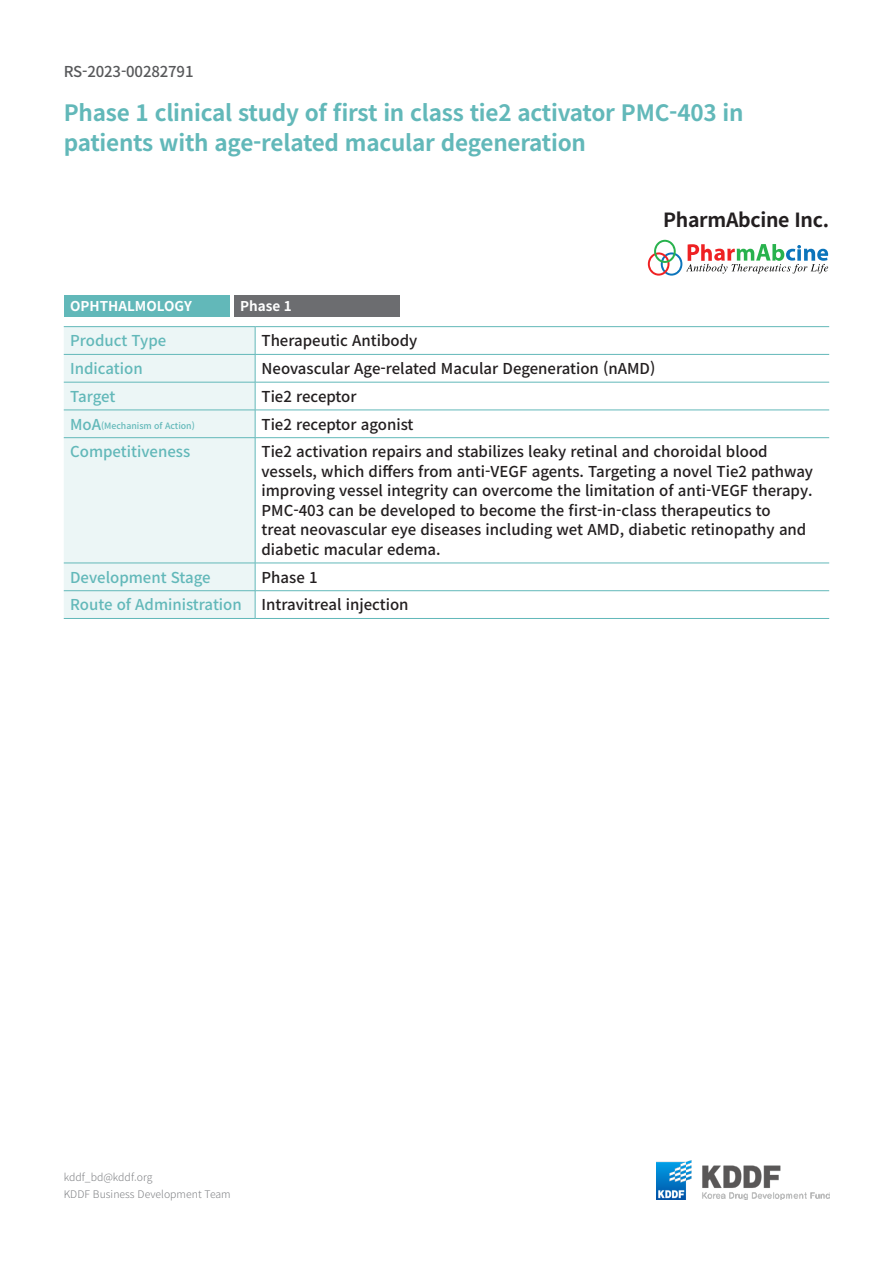
<style>
.page{position:relative;width:893px;height:1263px;background:#fff}
.page>*{position:absolute;margin:0;border:0;box-sizing:border-box;transform-origin:0 0}
._5_제목{font:700 22.5px/30px "Noto Sans CJ Kkr";letter-spacing:-.01em;color:#62b8b9}
._3_기관명{font:700 19.5px "Noto Sans CJ Kkr";letter-spacing:-.015em;color:#231f20}
._7_표_내용{font:500 15px/19.5px "Noto Sans CJ Kkr";color:#231f20}
._6_표제{font:500 15px "Noto Sans CJ Kkr";color:#62b8b9}
._0_코드{font:500 15px "Noto Sans CJ Kkr";letter-spacing:-.01em;color:#57585a}
._1_질환명{font:700 13.5px "Noto Sans CJ Kkr";color:#fff}
._2_스테이지{font:700 13.5px "Noto Sans CJ Kkr";color:#fff}
.t1{font:300 10.5px/16.5px "Noto Sans CJ Kkr";color:#808285}
._6_표제-2{font:500 8.7px "Noto Sans CJ Kkr";color:#62b8b9}
.s1{font-size:15px}
</style>
<div class="page">
<img style="left:656px;top:1161px;width:173px;height:38px">
<div style="left:64px;top:327px;width:191px;height:291px;background:#ecf6f6"></div>
<hr style="left:64px;top:354px;width:191px;height:1px;background:#62b8b9">
<hr style="left:255px;top:354px;width:574px;height:1px;background:#62b8b9">
<hr style="left:64px;top:382px;width:191px;height:1px;background:#62b8b9">
<hr style="left:255px;top:382px;width:574px;height:1px;background:#62b8b9">
<hr style="left:64px;top:410px;width:191px;height:1px;background:#62b8b9">
<hr style="left:255px;top:410px;width:574px;height:1px;background:#62b8b9">
<svg style="left:255px;top:327px;width:1px;height:110px"></svg>
<hr style="left:64px;top:437px;width:191px;height:1px;background:#62b8b9">
<hr style="left:255px;top:437px;width:574px;height:1px;background:#62b8b9">
<hr style="left:255px;top:438px;width:1px;height:125px;background:#62b8b9">
<hr style="left:64px;top:563px;width:191px;height:1px;background:#62b8b9">
<hr style="left:255px;top:563px;width:574px;height:1px;background:#62b8b9">
<hr style="left:64px;top:590px;width:191px;height:1px;background:#62b8b9">
<hr style="left:255px;top:590px;width:574px;height:1px;background:#62b8b9">
<svg style="left:255px;top:563px;width:1px;height:55px"></svg>
<hr style="left:64px;top:326px;width:191px;height:1px;background:#62b8b9">
<hr style="left:255px;top:326px;width:574px;height:1px;background:#62b8b9">
<hr style="left:64px;top:618px;width:191px;height:1px;background:#62b8b9">
<hr style="left:255px;top:618px;width:574px;height:1px;background:#62b8b9">
<div style="left:64px;top:295px;width:166px;height:22px;background:#62b8b9"></div>
<div style="left:234px;top:295px;width:165px;height:22px;background:#6c6d70"></div>
<svg style="left:648px;top:240px;width:180px;height:36px"></svg>
<p class="_0_코드" style="left:64px;top:63px;width:131px">RS-2023-00282791</p>
<p class="_5_제목" style="left:64px;top:99px;width:681px">Phase 1 clinical study of first in class tie2 activator PMC-403 in patients with age-related macular degeneration</p>
<p class="_1_질환명" style="left:70px;top:298px;width:123px">OPHTHALMOLOGY</p>
<p class="_2_스테이지" style="left:240px;top:298px;width:53px">Phase 1</p>
<p class="_3_기관명" style="left:663px;top:209px;width:168px">PharmAbcine Inc.</p>
<p class="_6_표제" style="left:70px;top:332px;width:98px">Product Type</p>
<p class="_7_표_내용" style="left:261px;top:331px;width:157px">Therapeutic Antibody</p>
<p class="_6_표제" style="left:70px;top:360px;width:74px">Indication</p>
<p class="_7_표_내용" style="left:261px;top:359px;width:395px">Neovascular Age-related Macular Degeneration (nAMD)</p>
<p class="_6_표제" style="left:70px;top:388px;width:47px">Target</p>
<p class="_7_표_내용" style="left:261px;top:387px;width:97px">Tie2 receptor</p>
<p class="_6_표제-2" style="left:70px;top:421px;width:126px"><span class="s1">MoA</span>(Mechanism of Action)</p>
<p class="_7_표_내용" style="left:261px;top:415px;width:154px">Tie2 receptor agonist</p>
<p class="_6_표제" style="left:70px;top:443px;width:122px">Competitiveness</p>
<p class="_7_표_내용" style="left:261px;top:442px;width:553px">Tie2 activation repairs and stabilizes leaky retinal and choroidal blood vessels, which differs from anti-VEGF agents. Targeting a novel Tie2 pathway improving vessel integrity can overcome the limitation of anti-VEGF therapy.<br>PMC-403 can be developed to become the first-in-class therapeutics to<br>treat neovascular eye diseases including wet AMD, diabetic retinopathy and diabetic macular edema.</p>
<p class="_6_표제" style="left:70px;top:569px;width:142px">Development Stage</p>
<p class="_7_표_내용" style="left:261px;top:568px;width:58px">Phase 1</p>
<p class="_6_표제" style="left:70px;top:596px;width:173px">Route of Administration</p>
<p class="_7_표_내용" style="left:261px;top:595px;width:149px">Intravitreal injection</p>
<p class="t1" style="left:64px;top:1169px;width:168px">kddf_bd@kddf.org<br>KDDF Business Development Team</p>
</div>
